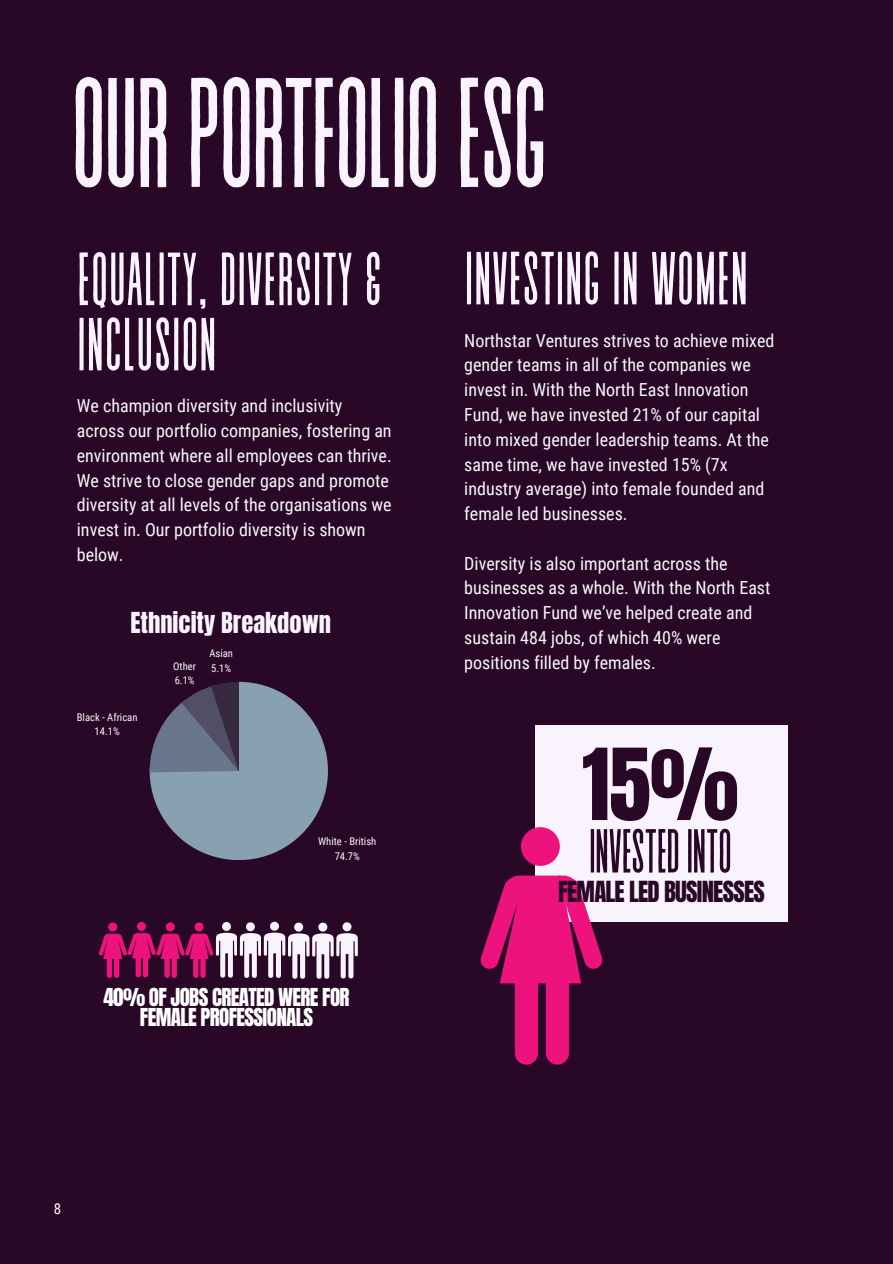
<style>
.page{position:relative;width:893px;height:1264px;background:#fff}
.page>*{position:absolute;margin:0;border:0;box-sizing:border-box;transform-origin:0 0}
.t1{font:155.55px "Revive 80 Tall";letter-spacing:-.03em;color:#f9f3fd}
.t2{font:84.15px "Anton";color:#280727}
.t3{font:75px/65.2px "Revive 80 Tall";color:#f9f3fd}
.t4{font:61.95px "Revive 80 Tall";letter-spacing:-.03em;color:#280727}
.t5{font:24.75px "Anton";letter-spacing:-.03em;color:#280727}
.t6{font:24.6px "Anton";color:#f9f3fd}
.t7{font:21px/20.1px "Anton";letter-spacing:-.03em;color:#fff;text-align:center}
.t8{font:18px/24.8px "Roboto Condensed";color:#f8f8f8}
.t9{font:15px "Roboto Condensed";color:#fff}
.t10{font:10.65px "Roboto Condensed";color:#f8f8f8}
</style>
<div class="page">
<div style="left:0;top:0;width:892px;height:1263px;background:#280727"></div>
<div style="left:535px;top:725px;width:252px;height:196px;background:#f9f3fd"></div>
<svg style="left:150px;top:682px;width:178px;height:178px"></svg>
<div style="left:521px;top:827px;width:39px;height:38px;background:#ed127c;border-radius:50%"></div>
<div style="left:515px;top:938px;width:23px;height:126px;background:#ed127c;border-radius:12px"></div>
<div style="left:546px;top:938px;width:23px;height:126px;background:#ed127c;border-radius:12px"></div>
<svg style="left:480px;top:875px;width:123px;height:108px"></svg>
<svg style="left:99px;top:921px;width:259px;height:57px"></svg>
<p class="t1" style="left:70px;top:53px;width:480px">OURPORTFOLIOESG</p>
<p class="t3" style="left:77px;top:253px;width:307px">EQUALITY, DIVERSITY &amp;<br>INCLUSION</p>
<p class="t3" style="left:464px;top:252px;width:285px">INVESTING INWOMEN</p>
<p class="t8" style="left:464px;top:328px;width:311px">Northstar Ventures strives to achieve mixed gender teams in all of the companies we invest in. With the North East Innovation Fund, we have invested 21% of our capital into mixed gender leadership teams. At the same time, we have invested 15% (7x industry average) into female founded and female led businesses.</p>
<p class="t8" style="left:464px;top:551px;width:307px">Diversity is also important across the businesses as a whole. With the North East Innovation Fund we’ve helped create and sustain 484 jobs, of which 40% were positions filled by females.</p>
<p class="t8" style="left:77px;top:394px;width:316px">We champion diversity and inclusivity across our portfolio companies, fostering an environment where all employees can thrive.<br>We strive to close gender gaps and promote diversity at all levels of the organisations we invest in. Our portfolio diversity is shown below.</p>
<p class="t6" style="left:130px;top:605px;width:202px">Ethnicity Breakdown</p>
<p class="t10" style="left:209px;top:647px;width:25px">Asian</p>
<p class="t10" style="left:211px;top:661px;width:21px">5.1%</p>
<p class="t10" style="left:173px;top:660px;width:24px">Other</p>
<p class="t10" style="left:175px;top:674px;width:21px">6.1%</p>
<p class="t10" style="left:77px;top:711px;width:62px">Black - African</p>
<p class="t10" style="left:95px;top:725px;width:27px">14.1%</p>
<p class="t10" style="left:318px;top:835px;width:60px">White - British</p>
<p class="t10" style="left:334px;top:850px;width:27px">74.7%</p>
<p class="t7" style="left:103px;top:987px;width:247px">40% OF JOBS CREATED WERE FOR<br>FEMALE PROFESSIONALS</p>
<p class="t2" style="left:582px;top:724px;width:158px">15%</p>
<p class="t4" style="left:588px;top:819px;width:145px">INVESTEDINTO</p>
<p class="t5" style="left:558px;top:873px;width:208px">FEMALE LED BUSINESSES</p>
<p class="t9" style="left:54px;top:1200px;width:9px">8</p>
</div>
